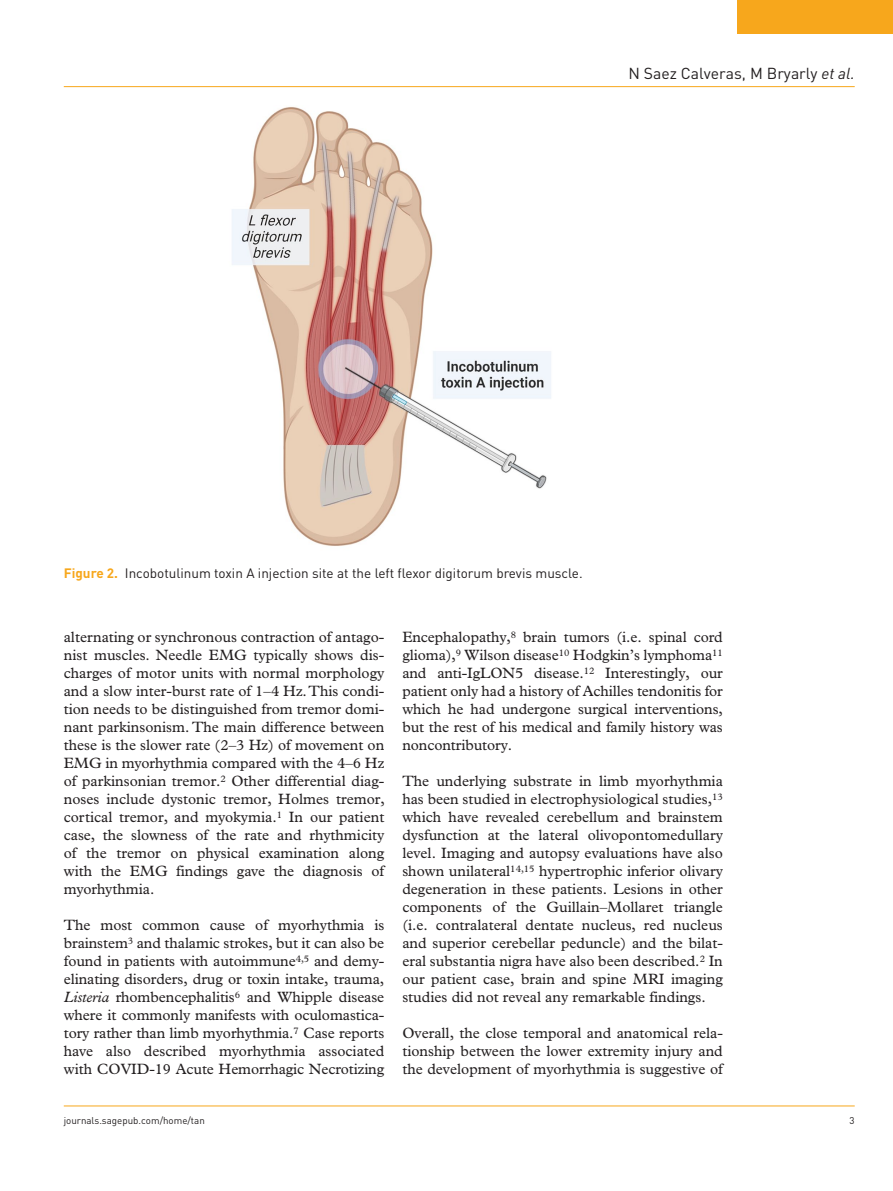
<style>
.page{position:relative;width:893px;height:1191px;background:#fff}
.page>*{position:absolute;margin:0;border:0;box-sizing:border-box;transform-origin:0 0}
.t1{font:15.75px "DIN";color:#231f20}
.t2{font:15px/18px "Plantin Std";color:#231f20;text-align:justify}
.t3{font:13.5px "DIN";color:#231f20}
.t4{font:9.75px "DIN";color:#231f20}
.s1{font-style:italic}
.s2{font-weight:700;color:#f7a71c}
</style>
<div class="page">
<hr style="left:64px;top:86px;width:791px;height:1px;background:#f7a71c">
<hr style="left:64px;top:1105px;width:791px;height:1px;background:#f7a71c">
<div style="left:738px;top:0;width:155px;height:34px;background:#f7a71c"></div>
<img style="left:232px;top:107px;width:319px;height:439px">
<p class="t1" style="left:628px;top:63px;width:228px">N Saez Calveras, M Bryarly <span class="s1">et al.</span></p>
<p class="t3" style="left:64px;top:564px;width:520px"><span class="s2">Figure 2.</span> Incobotulinum toxin A injection site at the left flexor digitorum brevis muscle.</p>
<p class="t2" style="left:64px;top:628px;width:323px">alternating or synchronous contraction of antago&shy;nist muscles. Needle EMG typically shows dis&shy;charges of motor units with normal morphology and a slow inter-burst rate of 1–4 Hz. This condi&shy;tion needs to be distinguished from tremor domi&shy;nant parkinsonism. The main difference between these is the slower rate (2–3 Hz) of movement on EMG in myorhythmia compared with the 4–6 Hz of parkinsonian tremor.<sup>2</sup> Other differential diag&shy;noses include dystonic tremor, Holmes tremor, cortical tremor, and myokymia.<sup>1</sup> In our patient case, the slowness of the rate and rhythmicity of the tremor on physical examination along with the EMG findings gave the diagnosis of myorhythmia.</p>
<p class="t2" style="left:64px;top:916px;width:322px">The most common cause of myorhythmia is brainstem<sup>3</sup> and thalamic strokes, but it can also be found in patients with autoimmune<sup>4,5</sup> and demy&shy;elinating disorders, drug or toxin intake, trauma, <span class="s1">Listeria</span> rhombencephalitis<sup>6</sup> and Whipple disease where it commonly manifests with oculomastica&shy;tory rather than limb myorhythmia.<sup>7</sup> Case reports have also described myorhythmia associated with COVID-19 Acute Hemorrhagic Necrotizing</p>
<p class="t2" style="left:402px;top:628px;width:322px">Encephalopathy,<sup>8</sup> brain tumors (i.e. spinal cord glioma),<sup>9</sup> Wilson disease<sup>10</sup> Hodgkin’s lymphoma<sup>11 </sup>and anti-IgLON5 disease.<sup>12</sup> Interestingly, our patient only had a history of Achilles tendonitis for which he had undergone surgical interventions, but the rest of his medical and family history was noncontributory.</p>
<p class="t2" style="left:402px;top:772px;width:322px">The underlying substrate in limb myorhythmia has been studied in electrophysiological studies,<sup>13 </sup>which have revealed cerebellum and brainstem dysfunction at the lateral olivopontomedullary level. Imaging and autopsy evaluations have also shown unilateral<sup>14,15</sup> hypertrophic inferior olivary degeneration in these patients. Lesions in other components of the Guillain–Mollaret triangle (i.e. contralateral dentate nucleus, red nucleus and superior cerebellar peduncle) and the bilat&shy;eral substantia nigra have also been described.<sup>2</sup> In our patient case, brain and spine MRI imaging studies did not reveal any remarkable findings.</p>
<p class="t2" style="left:402px;top:1024px;width:322px">Overall, the close temporal and anatomical rela&shy;tionship between the lower extremity injury and the development of myorhythmia is suggestive of</p>
<p class="t4" style="left:64px;top:1114px;width:143px">journals.sagepub.com/home/tan</p>
<p class="t4" style="left:850px;top:1114px;width:7px">3</p>
</div>
